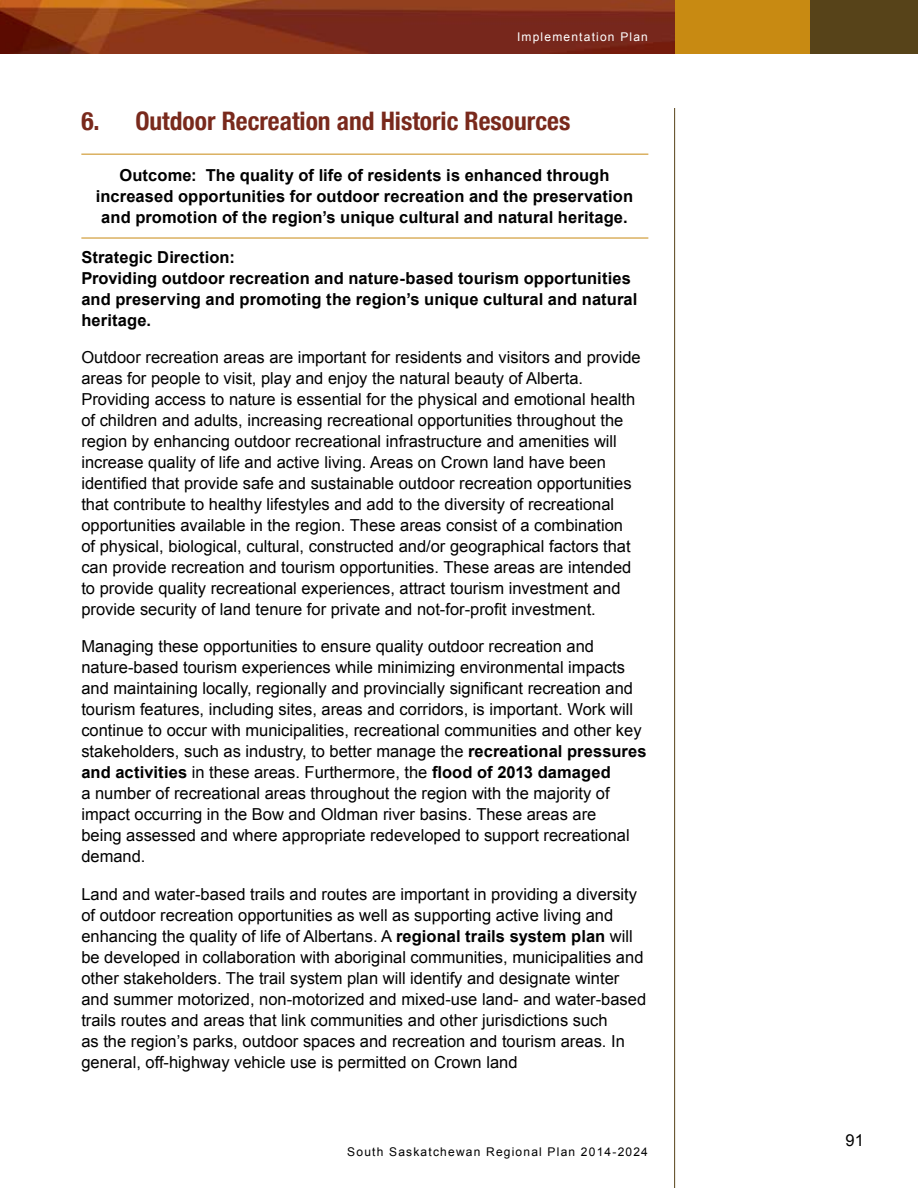
<style>
.page{position:relative;width:918px;height:1188px;background:#fff}
.page>*{position:absolute;margin:0;border:0;box-sizing:border-box;transform-origin:0 0}
.t1{font:700 condensed 25.5px "Helvetica Neue";color:#79291c}
.t2{font:16.5px/21px "Arial";color:#000}
.t3{font:700 16.5px/21px "Arial";letter-spacing:.005em;color:#000}
.t4{font:12px "Arial";letter-spacing:.1em;color:#000}
.t5{font:12px "Arial";letter-spacing:.1em;color:#fff}
.s1{font-weight:700}
</style>
<div class="page">
<img style="left:0;top:0;width:675px;height:54px">
<div style="left:810px;top:0;width:108px;height:54px;background:#574319"></div>
<div style="left:675px;top:0;width:135px;height:54px;background:#c88a12"></div>
<hr style="left:674px;top:108px;width:1px;height:1080px;background:#574319">
<hr style="left:81px;top:154px;width:567px;height:1px;background:#c88a12">
<hr style="left:81px;top:238px;width:567px;height:1px;background:#c88a12">
<p class="t5" style="left:517px;top:29px;width:132px">Implementation Plan</p>
<h1 class="t1" style="left:81px;top:100px;width:491px">6. Outdoor Recreation and Historic Resources</h1>
<p class="t3" style="left:96px;top:165px;width:539px;text-align:center">Outcome: The quality of life of residents is enhanced through increased opportunities for outdoor recreation and the preservation and promotion of the region’s unique cultural and natural heritage.</p>
<p class="t3" style="left:81px;top:247px;width:558px">Strategic Direction:<br>Providing outdoor recreation and nature-based tourism opportunities and preserving and promoting the region’s unique cultural and natural heritage.</p>
<p class="t2" style="left:81px;top:347px;width:561px">Outdoor recreation areas are important for residents and visitors and provide areas for people to visit, play and enjoy the natural beauty of Alberta.<br>Providing access to nature is essential for the physical and emotional health of children and adults, increasing recreational opportunities throughout the region by enhancing outdoor recreational infrastructure and amenities will increase quality of life and active living. Areas on Crown land have been identified that provide safe and sustainable outdoor recreation opportunities that contribute to healthy lifestyles and add to the diversity of recreational opportunities available in the region. These areas consist of a combination of physical, biological, cultural, constructed and/or geographical factors that can provide recreation and tourism opportunities. These areas are intended to provide quality recreational experiences, attract tourism investment and provide security of land tenure for private and not-for-profit investment.</p>
<p class="t2" style="left:81px;top:636px;width:567px">Managing these opportunities to ensure quality outdoor recreation and nature-based tourism experiences while minimizing environmental impacts and maintaining locally, regionally and provincially significant recreation and tourism features, including sites, areas and corridors, is important. Work will continue to occur with municipalities, recreational communities and other key stakeholders, such as industry, to better manage the <span class="s1">recreational pressures and activities</span> in these areas. Furthermore, the <span class="s1">flood of 2013 damaged<br></span>a number of recreational areas throughout the region with the majority of impact occurring in the Bow and Oldman river basins. These areas are<br>being assessed and where appropriate redeveloped to support recreational demand.</p>
<p class="t2" style="left:81px;top:883px;width:566px">Land and water-based trails and routes are important in providing a diversity of outdoor recreation opportunities as well as supporting active living and enhancing the quality of life of Albertans. A <span class="s1">regional trails system plan</span> will be developed in collaboration with aboriginal communities, municipalities and other stakeholders. The trail system plan will identify and designate winter and summer motorized, non-motorized and mixed-use land- and water-based trails routes and areas that link communities and other jurisdictions such<br>as the region’s parks, outdoor spaces and recreation and tourism areas. In general, off-highway vehicle use is permitted on Crown land</p>
<p class="t4" style="left:347px;top:1144px;width:302px">South Saskatchewan Regional Plan 2014-2024</p>
<p class="t2" style="left:846px;top:1130px;width:20px">91</p>
</div>
